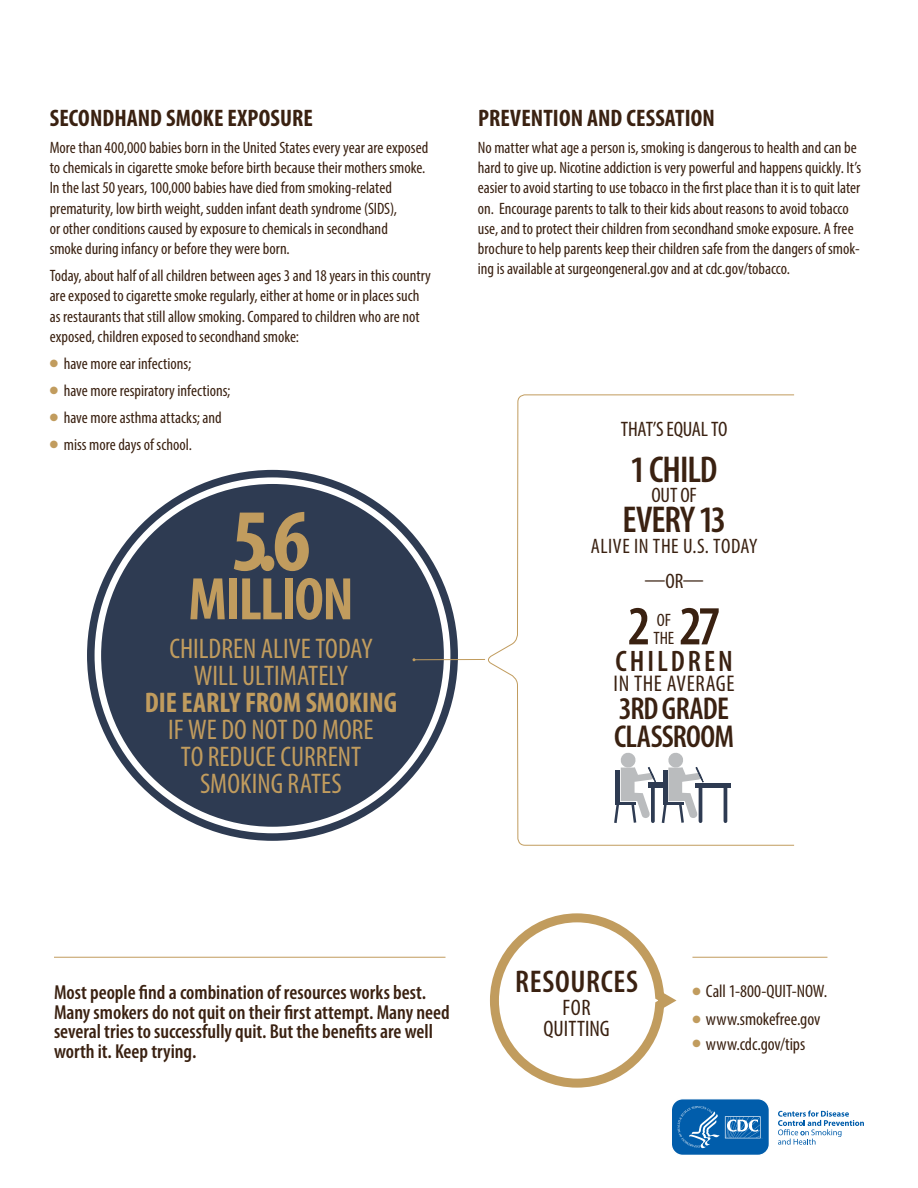
<style>
.page{position:relative;width:918px;height:1188px;background:#fff}
.page>*{position:absolute;margin:0;border:0;box-sizing:border-box;transform-origin:0 0}
.t1{font:700 condensed 88.95px "Myriad Pro";color:#c19c5e}
.t2{font:700 condensed 60.6px "Myriad Pro";letter-spacing:-.03em;color:#c19c5e}
.t3{font:600 condensed 55.5px "Myriad Pro";color:#3a2111}
.t4{font:600 condensed 37.5px "Myriad Pro";letter-spacing:-.03em;color:#3a2111}
.t5{font:600 condensed 31.8px/27.8px "Myriad Pro";letter-spacing:-.025em;color:#3a2111}
.t6{font:600 condensed 31.5px "Myriad Pro";letter-spacing:.02em;color:#3a2111}
.t7{font:600 condensed 29.7px "Myriad Pro";letter-spacing:.1em;color:#3a2111}
.t8{font:condensed 28.5px/27px "Myriad Pro";color:#c19c5e;text-align:center}
.t9{font:700 condensed 28.5px "Myriad Pro";color:#c19c5e}
.t10{font:700 condensed 24px "Myriad Pro";letter-spacing:.005em;color:#3a2111}
.t11{font:condensed 22.8px "Myriad Pro";letter-spacing:.025em;color:#3a2111}
.t12{font:condensed 22.5px/21px "Myriad Pro";color:#3a2111;text-align:center}
.t13{font:condensed 21px/35px "Myriad Pro";letter-spacing:.025em;color:#3a2111;text-align:center}
.t14{font:condensed 21px "Myriad Pro";letter-spacing:-.005em;color:#3a2111}
.t15{font:600 condensed 20.25px/19.5px "Myriad Pro";color:#3a2111}
.t16{font:condensed 18px/18px "Myriad Pro";letter-spacing:-.005em;color:#3a2111}
.t17{font:condensed 16.5px/20.2px "Myriad Pro";color:#3a2111}
</style>
<div class="page">
<svg style="left:488px;top:394px;width:307px;height:452px"></svg>
<div style="left:101px;top:484px;width:343px;height:343px;background:#2e3b52;border-radius:50%"></div>
<hr style="left:414px;top:659px;width:71px;height:1px;background:#c19c5e">
<div style="left:621px;top:768px;width:14px;height:33px;background:#babcbe"></div>
<svg style="left:620px;top:752px;width:36px;height:31px"></svg>
<svg style="left:614px;top:793px;width:36px;height:30px"></svg>
<div style="left:615px;top:771px;width:5px;height:34px;background:#2e3b52"></div>
<hr style="left:615px;top:802px;width:21px;height:3px;background:#2e3b52">
<div style="left:648px;top:783px;width:18px;height:5px;background:#2e3b52"></div>
<svg style="left:651px;top:788px;width:4px;height:33px"></svg>
<div style="left:668px;top:768px;width:14px;height:33px;background:#babcbe"></div>
<svg style="left:667px;top:752px;width:37px;height:31px"></svg>
<svg style="left:662px;top:793px;width:36px;height:30px"></svg>
<hr style="left:663px;top:771px;width:4px;height:34px;background:#2e3b52">
<hr style="left:663px;top:802px;width:20px;height:3px;background:#2e3b52">
<div style="left:696px;top:783px;width:35px;height:5px;background:#2e3b52"></div>
<hr style="left:699px;top:786px;width:3px;height:35px;background:#2e3b52">
<hr style="left:724px;top:786px;width:3px;height:35px;background:#2e3b52">
<hr style="left:54px;top:957px;width:392px;height:1px;background:#c19c5e">
<hr style="left:692px;top:957px;width:135px;height:1px;background:#c19c5e">
<svg style="left:778px;top:1111px;width:86px;height:34px"></svg>
<svg style="left:490px;top:913px;width:281px;height:242px"></svg>
<h3 class="t10" style="left:50px;top:103px;width:265px">SECONDHAND SMOKE EXPOSURE</h3>
<p class="t17" style="left:50px;top:137px;width:380px">More than 400,000 babies born in the United States every year are exposed to chemicals in cigarette smoke before birth because their mothers smoke.<br>In the last 50 years, 100,000 babies have died from smoking-related prematurity, low birth weight, sudden infant death syndrome (SIDS),<br>or other conditions caused by exposure to chemicals in secondhand<br>smoke during infancy or before they were born.</p>
<p class="t17" style="left:50px;top:265px;width:383px">Today, about half of all children between ages 3 and 18 years in this country are exposed to cigarette smoke regularly, either at home or in places such as restaurants that still allow smoking. Compared to children who are not exposed, children exposed to secondhand smoke:</p>
<p class="t17" style="left:64px;top:350px;width:168px;line-height:27px">have more ear infections;<br>have more respiratory infections; have more asthma attacks; and miss more days of school.</p>
<h1 class="t1" style="left:231px;top:485px;width:81px">5.6</h1>
<h2 class="t2" style="left:188px;top:561px;width:167px">MILLION</h2>
<h3 class="t8" style="left:169px;top:635px;width:205px">CHILDREN ALIVE TODAY<br>WILL ULTIMATELY</h3>
<h3 class="t9" style="left:145px;top:685px;width:254px">DIE EARLY FROM SMOKING</h3>
<h3 class="t8" style="left:168px;top:716px;width:207px">IF WE DO NOT DO MORE<br>TO REDUCE CURRENT<br>SMOKING RATES</h3>
<h3 class="t10" style="left:478px;top:103px;width:238px">PREVENTION AND CESSATION</h3>
<p class="t17" style="left:478px;top:137px;width:385px">No matter what age a person is, smoking is dangerous to health and can be hard to give up. Nicotine addiction is very powerful and happens quickly. It’s easier to avoid starting to use tobacco in the first place than it is to quit later on. Encourage parents to talk to their kids about reasons to avoid tobacco use, and to protect their children from secondhand smoke exposure. A free brochure to help parents keep their children safe from the dangers of smok&shy;ing is available at surgeongeneral.gov and at cdc.gov/tobacco.</p>
<p class="t14" style="left:621px;top:416px;width:108px">THAT’S EQUAL TO</p>
<h3 class="t4" style="left:630px;top:446px;width:89px">1 CHILD</h3>
<p class="t14" style="left:651px;top:482px;width:47px">OUT OF</p>
<h3 class="t4" style="left:623px;top:496px;width:105px">EVERY 13</h3>
<p class="t13" style="left:591px;top:528px;width:168px">ALIVE IN THE U.S. TODAY —OR—</p>
<h3 class="t3" style="left:628px;top:592px;width:94px">2 27</h3>
<h3 class="t7" style="left:616px;top:643px;width:119px">CHILDREN</h3>
<h3 class="t11" style="left:614px;top:670px;width:122px">IN THE AVERAGE</h3>
<h3 class="t5" style="left:614px;top:694px;width:121px">3RD GRADE<br>CLASSROOM</h3>
<p class="t16" style="left:654px;top:611px;width:22px">OF<br>THE</p>
<p class="t15" style="left:54px;top:982px;width:397px">Most people find a combination of resources works best.<br>Many smokers do not quit on their first attempt. Many need several tries to successfully quit. But the benefits are well worth it. Keep trying.</p>
<h3 class="t6" style="left:515px;top:963px;width:125px">RESOURCES</h3>
<h3 class="t12" style="left:544px;top:997px;width:68px">FOR<br>QUITTING</h3>
<p class="t16" style="left:706px;top:977px;width:123px;line-height:27.8px">Call 1-800-QUIT-NOW. www.smokefree.gov</p>
<p class="t16" style="left:706px;top:1034px;width:101px">www.cdc.gov/tips</p>
</div>
